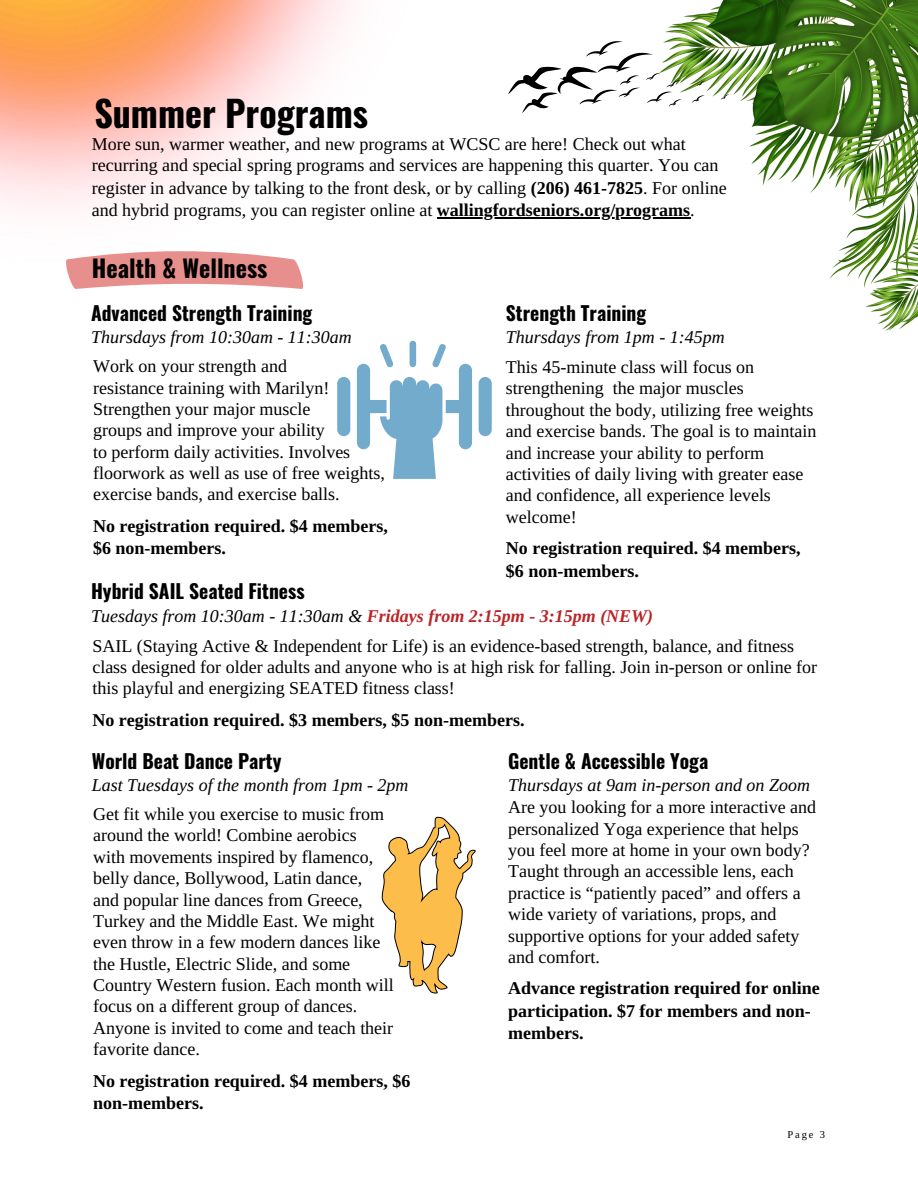
<style>
.page{position:relative;width:918px;height:1188px;background:#fff}
.page>*{position:absolute;margin:0;border:0;box-sizing:border-box;transform-origin:0 0}
.t1{font:700 36px "Oswald";color:#000}
.t2{font:700 24px "Oswald";color:#000}
.t3{font:700 19.5px "Oswald";color:#000}
.t4{font:18px/21.3px "Libra Serif Modern";color:#000}
.t5{font:700 18px/22.5px "Libra Serif Modern";color:#000}
.t6{font:italic 18px "Libra Serif Modern";color:#000}
.t7{font:italic 700 18px "Libra Serif Modern";color:#b92528}
.t8{font:10.5px "Libra Serif Modern";color:#000}
.s1{font-weight:700}
.s2{font-weight:400;color:#000}
</style>
<div class="page">
<img style="left:659px;top:0;width:259px;height:331px">
<svg style="left:692px;top:95px;width:13px;height:8px"></svg>
<svg style="left:696px;top:80px;width:10px;height:6px"></svg>
<svg style="left:721px;top:95px;width:9px;height:5px"></svg>
<svg style="left:508px;top:41px;width:174px;height:72px"></svg>
<img style="left:0;top:0;width:446px;height:219px">
<svg style="left:66px;top:251px;width:238px;height:38px"></svg>
<svg style="left:337px;top:341px;width:155px;height:138px"></svg>
<svg style="left:382px;top:817px;width:93px;height:176px"></svg>
<hr style="left:437px;top:217px;width:253px;height:1px;background:#000">
<h2 class="t1" style="left:94px;top:85px;width:275px">Summer Programs</h2>
<h4 class="t4" style="left:92px;top:133px;width:636px;line-height:22.2px">More sun, warmer weather, and new programs at WCSC are here! Check out what recurring and special spring programs and services are happening this quarter. You can register in advance by talking to the front desk, or by calling <span class="s1">(206) 461-7825</span>. For online and hybrid programs, you can register online at <span class="s1">wallingfordseniors.org/programs</span>.</h4>
<h4 class="t2" style="left:92px;top:250px;width:177px">Health &amp; Wellness</h4>
<h4 class="t3" style="left:91px;top:298px;width:223px">Advanced Strength Training</h4>
<p class="t6" style="left:91px;top:327px;width:262px">Thursdays from 10:30am - 11:30am</p>
<p class="t4" style="left:93px;top:356px;width:293px">Work on your strength and<br>resistance training with Marilyn!<br>Strengthen your major muscle<br>groups and improve your ability<br>to perform daily activities. Involves floorwork as well as use of free weights, exercise bands, and exercise balls.</p>
<p class="t5" style="left:93px;top:515px;width:296px">No registration required. $4 members, $6 non-members.</p>
<h4 class="t3" style="left:506px;top:298px;width:142px">Strength Training</h4>
<h3 class="t6" style="left:506px;top:327px;width:220px">Thursdays from 1pm - 1:45pm</h3>
<p class="t4" style="left:506px;top:357px;width:312px">This 45-minute class will focus on strengthening the major muscles throughout the body, utilizing free weights and exercise bands. The goal is to maintain and increase your ability to perform activities of daily living with greater ease and confidence, all experience levels welcome!</p>
<p class="t5" style="left:506px;top:537px;width:296px">No registration required. $4 members, $6 non-members.</p>
<h4 class="t3" style="left:91px;top:576px;width:215px">Hybrid SAIL Seated Fitness</h4>
<p class="t7" style="left:91px;top:606px;width:564px"><span class="s2">Tuesdays from 10:30am - 11:30am &amp;</span> Fridays from 2:15pm - 3:15pm (NEW)</p>
<h4 class="t4" style="left:92px;top:635px;width:726px">SAIL (Staying Active &amp; Independent for Life) is an evidence-based strength, balance, and fitness class designed for older adults and anyone who is at high risk for falling. Join in-person or online for this playful and energizing SEATED fitness class!</h4>
<h3 class="t5" style="left:92px;top:708px;width:434px">No registration required. $3 members, $5 non-members.</h3>
<h4 class="t3" style="left:92px;top:746px;width:191px">World Beat Dance Party</h4>
<p class="t6" style="left:92px;top:776px;width:318px">Last Tuesdays of the month from 1pm - 2pm</p>
<h4 class="t4" style="left:93px;top:804px;width:302px">Get fit while you exercise to music from around the world! Combine aerobics<br>with movements inspired by flamenco, belly dance, Bollywood, Latin dance,<br>and popular line dances from Greece, Turkey and the Middle East. We might even throw in a few modern dances like the Hustle, Electric Slide, and some Country Western fusion. Each month will focus on a different group of dances.</h4>
<h3 class="t4" style="left:93px;top:1017px;width:302px">Anyone is invited to come and teach their favorite dance.</h3>
<h3 class="t5" style="left:93px;top:1069px;width:319px">No registration required. $4 members, $6 non-members.</h3>
<p class="t3" style="left:508px;top:746px;width:202px">Gentle &amp; Accessible Yoga</p>
<h4 class="t6" style="left:508px;top:776px;width:303px">Thursdays at 9am in-person and on Zoom</h4>
<h4 class="t4" style="left:508px;top:797px;width:310px">Are you looking for a more interactive and personalized Yoga experience that helps you feel more at home in your own body?<br>Taught through an accessible lens, each practice is “patiently paced” and offers a wide variety of variations, props, and supportive options for your added safety and comfort.</h4>
<p class="t5" style="left:508px;top:977px;width:313px">Advance registration required for online participation. $7 for members and non&shy;members.</p>
<p class="t8" style="left:787px;top:1129px;width:39px">Page 3</p>
</div>
